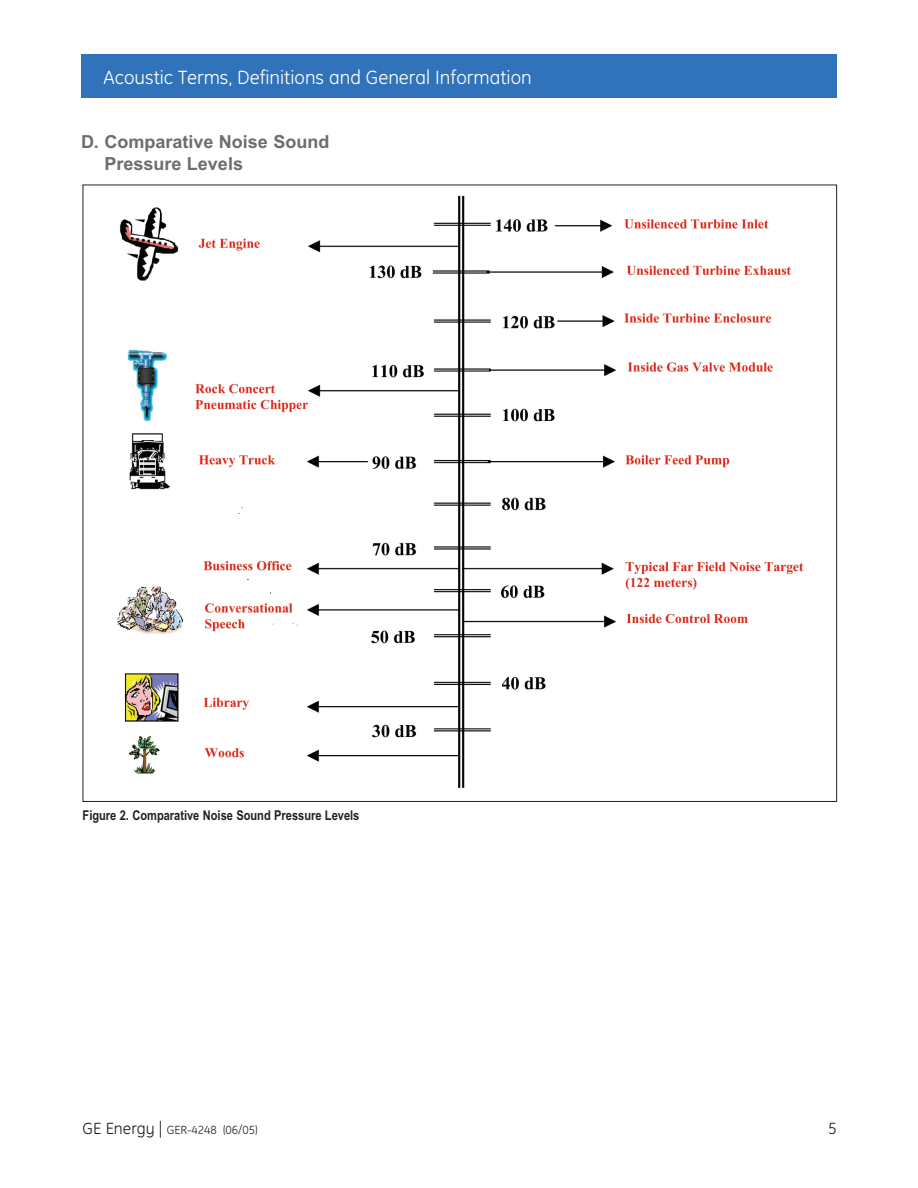
<style>
.page{position:relative;width:918px;height:1188px;background:#fff}
.page>*{position:absolute;margin:0;border:0;box-sizing:border-box;transform-origin:0 0}
.t1{font:19.5px "GE Inspira";color:#fff}
.t2{font:700 18px/22.5px "Arial Tur";color:#6c6d70}
.t3{font:16.5px "GE Inspira";color:#231f20}
.t4{font:700 13.5px "Arial Narrow";color:#231f20}
.t5{font:12px "GE Inspira";color:#231f20}
.s1{font-size:16.5px}
</style>
<div class="page">
<div style="left:81px;top:54px;width:756px;height:43px;background:#3073ba"></div>
<img style="left:117px;top:195px;width:687px;height:593px">
<p class="t1" style="left:104px;top:70px;width:430px">Acoustic Terms, Definitions and General Information</p>
<p class="t2" style="left:104px;top:132px;width:227px;text-indent:-23px">D. Comparative Noise Sound<br>Pressure Levels</p>
<p class="t4" style="left:83px;top:811px;width:278px">Figure 2. Comparative Noise Sound Pressure Levels</p>
<p class="t5" style="left:83px;top:1126px;width:177px"><span class="s1">GE Energy |</span> GER-4248 (06/05)</p>
<p class="t3" style="left:828px;top:1123px;width:10px">5</p>
</div>
